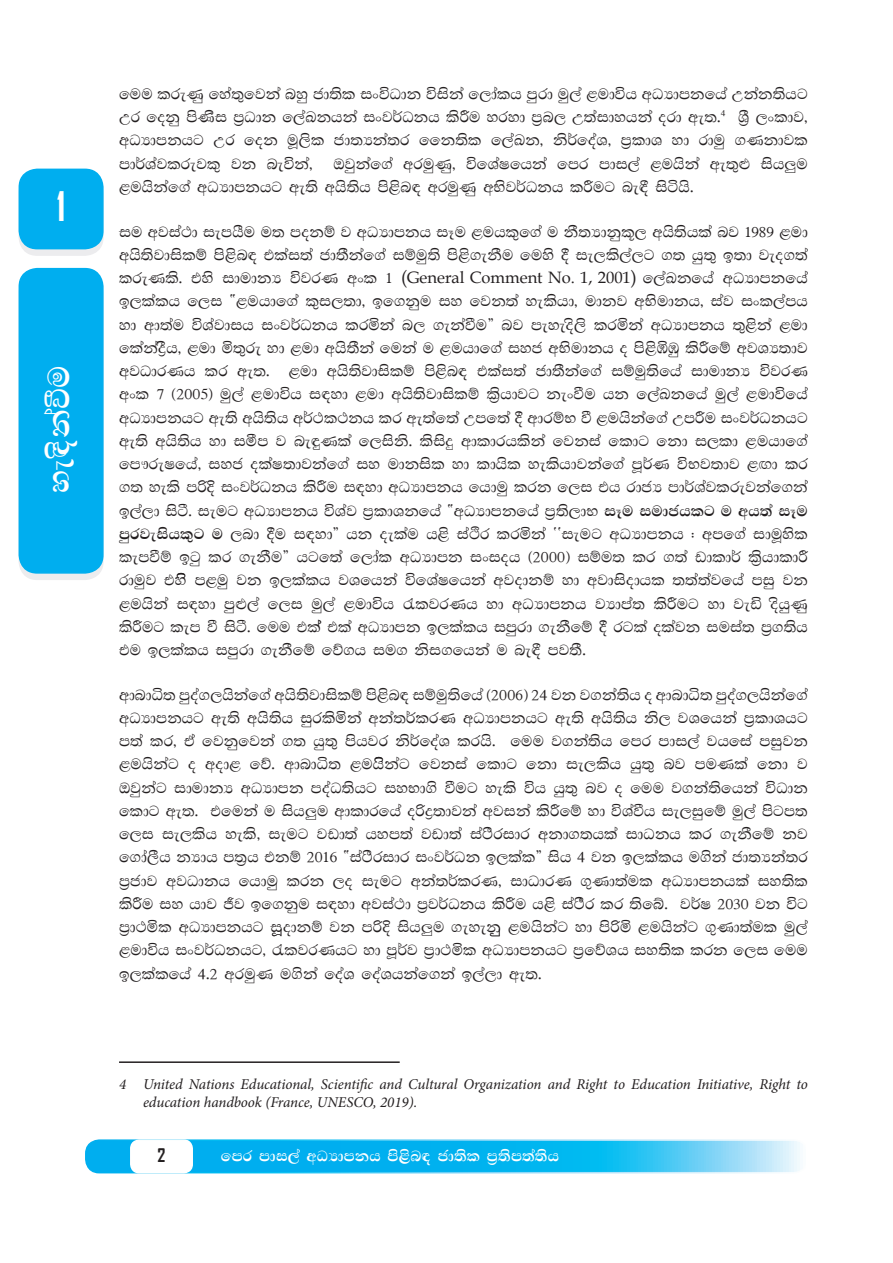
<style>
.page{position:relative;width:893px;height:1263px;background:#fff}
.page>*{position:absolute;margin:0;border:0;box-sizing:border-box;transform-origin:0 0}
.t1{font:700 39px "Agency FB";color:#fff}
.t2{font:700 36px "FM Ababld";color:#fff}
.t3{font:18px/23.2px "FM Abhayax";color:#231f20;text-align:justify}
.t4{font:700 18px "FM Ababld";color:#fff}
.t5{font:700 18px "Agency FB";color:#231f20}
.t6{font:italic 15px/18px "Minion Pro";letter-spacing:-.01em;color:#231f20}
.s1{font-family:"Book Antiqua"}
.s2{font-family:"Book Antiqua";font-size:16.5px}
.s3{font-family:"FM Ababld";font-weight:700}
</style>
<div class="page">
<svg style="left:19px;top:176px;width:84px;height:79px"></svg>
<div style="left:19px;top:175px;width:85px;height:81px;border:2px solid #ececee;border-radius:18px"></div>
<div style="left:19px;top:169px;width:84px;height:80px;background:#00aeef;border-radius:18px"></div>
<div style="left:19px;top:169px;width:85px;height:80px;border:2px solid #00aeef;border-radius:18px"></div>
<div style="left:19px;top:269px;width:84px;height:304px;background:#00aeef;border-radius:18px"></div>
<div style="left:19px;top:268px;width:85px;height:306px;border:2px solid #00aeef;border-radius:18px"></div>
<svg style="left:86px;top:1142px;width:714px;height:31px;background:#23bbf1"></svg>
<div style="left:85px;top:1139px;width:723px;height:34px;border:2px solid #fff;border-radius:14px"></div>
<div style="left:131px;top:1140px;width:61px;height:33px;background:#fff;border-radius:9px"></div>
<div style="left:130px;top:1139px;width:63px;height:34px;border:2px solid #fff;border-radius:9px"></div>
<hr style="left:119px;top:1061px;width:281px;height:2px;background:#231f20">
<h1 class="t1" style="left:56px;top:182px;width:11px">1</h1>
<h2 class="t2" style="left:41px;top:493px;width:130px;rotate:-90deg">ye|skaùu</h2>
<p class="t3" style="left:119px;top:83px;width:690px">fuu lreKqfya;=fjka nyqcd;sl ixúOdk úiska f,dalh mqrd uq,a &lt;udúh wOHdmkfha Wkak;shg Wr fokqmsKsi m%Odk f,aLkhka ixj¾Okh lsÍu yryd m%n, W;aidyhka ord we;'<sup>4</sup> YS%,xldj" wOHdmkhg Wr fok uQ,sl cd;Hka;r ffk;sl f,aLk" ks¾foaY" m%ldY yd rduq.Kkdjl md¾Yajlrejl= jk neúka" Tjqkaf.a wruqKq" úfYaIfhka fmr mdi,a &lt;uhska we;=¿ ish¨u &lt;uhskaf.a wOHdmkhg we;swhs;sh ms&lt;sn| wruqKqwNsj¾Okh lÍug ne£ isáhs'</p>
<p class="t3" style="left:119px;top:220px;width:701px;text-align:left">iu wjia:d iemhSu u; mokï j wOHdmkh iEu &lt;uhl=f.a u kS;Hdkql+, whs;shla nj 1989 &lt;ud whs;sjdislï ms&lt;sn| tlai;a cd;Skaf.a iïuq;sms&lt;s.ekSu fuys§ ie,ls,a,g .; hq;= b;d jeo.;a lreKls' tysidudkH újrK wxl 1 <span class="s1">(</span><span class="s2">General Comment No. 1, 2001</span><span class="s1">)</span> f,aLkfha wOHdmkfha b,lalh f,i —&lt;uhdf.a l=i,;d" bf.kqu iy fjk;a yelshd" udkj wNsudkh" iaj ixl,amh yd wd;au úYajdih ixj¾Okh lrñka n, .ekaùu˜ nj meyeos,slrñka wOHdmkh ;=&lt;ska &lt;ud flakaøSh" &lt;ud ñ;=re yd &lt;ud whs;Ska fuka u &lt;uhdf.a iyc wNsudkh o ms&lt;sôUqlsÍfï wjYH;dj wjOdrKh lr we;' &lt;ud whs;sjdislï ms&lt;sn| tlai;a cd;Skaf.a iïuq;sfha idudkH újrK wxl 7 ^2005&amp; uq,a &lt;udúh i|yd &lt;ud whs;sjdislï l%shdjg kexùu hk f,aLkfha uq,a &lt;udúfha wOHdmkhg we;swhs;sh w¾:l:kh lr we;af;a Wmf;a § wdrïN ù &lt;uhskaf.a WmÍu ixj¾Okhg we;swhs;sh yd ióm j ne÷Kla f,isks' lsisÿ wdldrhlska fjkia fldg fkd i,ld &lt;uhdf.a fm!reIfha" iyc olaI;djkaf.a iy udkisl yd ldhsl yelshdjkaf.a mQ¾K úNj;dj &lt;Õd lr .; yelsmßÈ ixj¾Okh lsÍu i|yd wOHdmkh fhduqlrk f,i th rdcH md¾Yajlrejkaf.ka b,a,d isà' ieug wOHdmkh úYaj m%ldYkfha —wOHdmkfha m%;s,dN <span class="s3">iEu iudchlg u wh;a iEu mqrjeishl=g u</span> ,nd §u i|yd˜ hk oelau h&lt;siaÓr lrñka zzieug wOHdmkh ( wmf.a iduQysl lemùï bgqlr .ekSu˜ hgf;a f,dal wOHdmk ixioh ^2000&amp; iïu; lr .;a vdld¾ ls%hdldÍ rduqj tysm&lt;uqjk b,lalh jYfhka úfYaIfhka wjodkï yd wjdisodhl ;;a;ajfha miqjk &lt;uhska i|yd mq¿,a f,i uq,a &lt;udúh /ljrKh yd wOHdmkh jHdma; lsÍug yd jeä oshqKq lsÍug lem ù isà' fuu tla tla wOHdmk b,lalh imqrd .ekSfï § rgla olajk iuia; m%.;sh tu b,lalh imqrd .ekSfï fõ.h iu. ksi.fhka u ne£ mj;S'</p>
<p class="t3" style="left:119px;top:683px;width:690px">wdndê; mqoa.,hskaf.a whs;sjdislï ms&lt;sn| iïuq;sfha ^2006&amp; 24 jk j.ka;sh o wdndê; mqoa.,hskaf.a wOHdmkhg we;swhs;sh iqrlsñka wka;¾lrK wOHdmkhg we;swhs;sh ks, jYfhka m%ldYhg m;a lr" ta fjkqfjka .; hq;= mshjr ks¾foaY lrhs' fuu j.ka;sh fmr mdi,a jhfia miqjk &lt;uhskag o wod&lt; fõ' wdndê; &lt;uhskag fjkia fldg fkd ie,lsh hq;= nj muKla fkd j Tjqkag idudkH wOHdmk moaO;shg iyNd.sùug yelsúh hq;= nj o fuu j.ka;sfhka úOdk fldg we;' tfuka u ish¨u wdldrfha oßø;djka wjika lsÍfï yd úYaùh ie,iqfï uq,a msgm; f,i ie,lsh yels" ieug jvd;a hym;a jvd;a ia:sridr wkd.;hla idOkh lr .ekSfï kj f.da,Sh kHdh m;%h tkï 2016 —ia:sridr ixj¾Ok b,lal˜ ish 4 jk b,lalh u.ska cd;Hka;r m%cdj wjOdkh fhduqlrk ,o ieug wka;¾lrK" idOdrK .=Kd;aul wOHdmkhla iy;sl lsÍu iy hdj Ôj bf.kqu i|yd wjia:d m%j¾Okh lsÍu h&lt;sia:Sr lr ;sfí' j¾I 2030 jk úg m%d:ñl wOHdmkhg iQodkï jk mßÈ ish¨u .eyekq&lt;uhskag yd msßñ &lt;uhskag .=Kd;aul uq,a &lt;udúh ixj¾Okhg" /ljrKhg yd mQ¾j m%d:ñl wOHdmkhg m%fõYh iy;sl lrk f,i fuu b,lalfha 4'2 wruqK u.ska foaY foaYhkaf.ka b,a,d we;'</p>
<p class="t6" style="left:143px;top:1075px;width:666px;text-indent:-24px">4 United Nations Educational, Scientific and Cultural Organization and Right to Education Initiative, Right to education handbook (France, UNESCO, 2019).</p>
<p class="t5" style="left:158px;top:1144px;width:9px">2</p>
<p class="t4" style="left:221px;top:1147px;width:340px">fmr mdi,a wOHdmkh ms&lt;sn| cd;sl m%;sm;a;sh</p>
</div>
